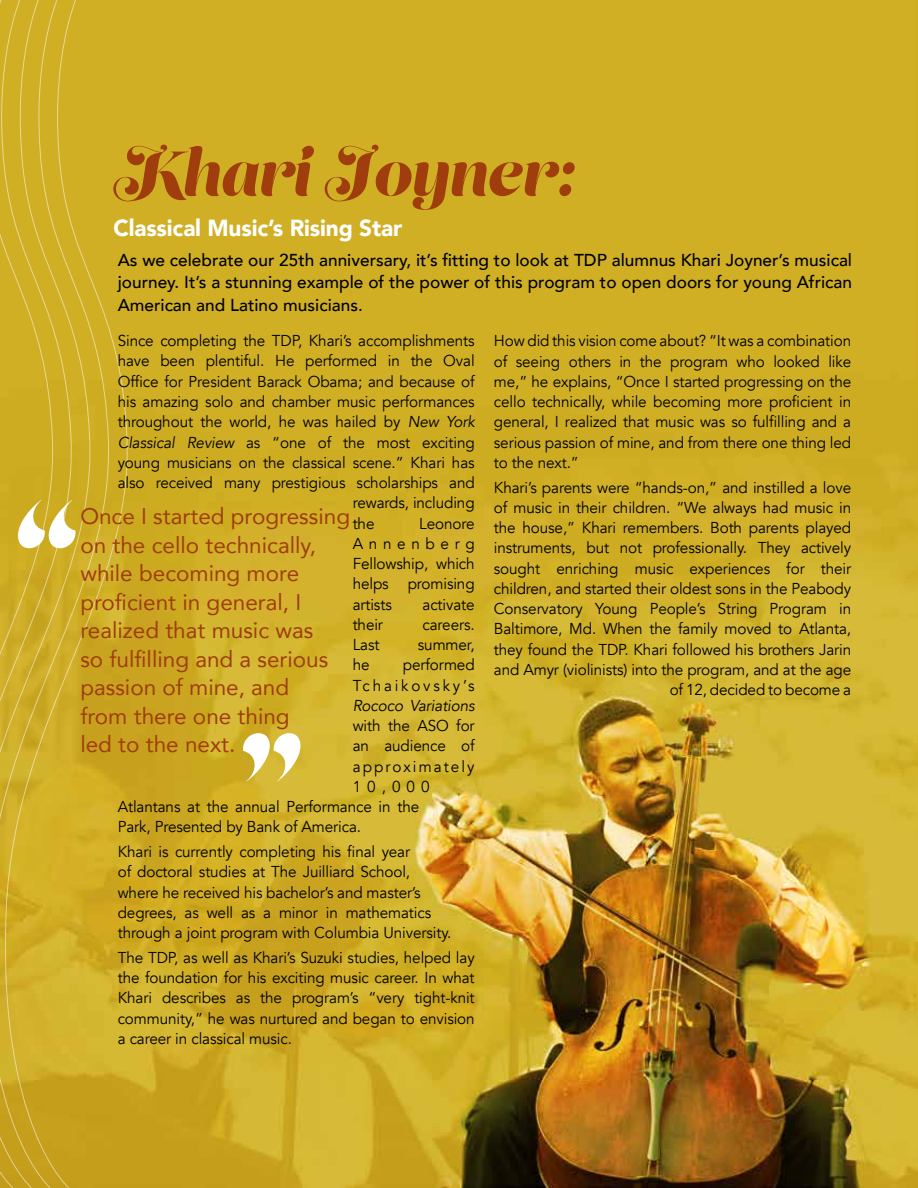
<style>
.page{position:relative;width:918px;height:1188px;background:#fff}
.page>*{position:absolute;margin:0;border:0;box-sizing:border-box;transform-origin:0 0}
.t1{font:63px "Lust Script";color:#a03d0d}
.t2{font:900 23.25px "Avenir";letter-spacing:-.005em;color:#fff}
.t3{font:22.5px/28.5px "Avenir";color:#a03d0d}
.t4{font:500 17.25px/22.5px "Avenir";color:#000;text-align:justify}
.t5{font:15.75px/20.2px "Avenir";letter-spacing:-.005em;color:#000;text-align:justify}
.t6{font:15.75px/20.2px "Avenir";letter-spacing:.13em;color:#000;text-align:right}
.t7{font:italic 15.75px "Avenir";letter-spacing:-.005em;color:#000}
.t8{font:15.75px "Avenir";letter-spacing:.135em;color:#000}
.s1{font-style:italic}
</style>
<div class="page">
<img style="left:129px;top:0;width:789px;height:1188px">
<svg style="left:0;top:0;width:129px;height:1188px;background:#cfad26"></svg>
<svg style="left:18px;top:500px;width:59px;height:48px"></svg>
<svg style="left:242px;top:733px;width:59px;height:48px"></svg>
<h1 class="t1" style="left:113px;top:132px;width:461px">Khari Joyner:</h1>
<h2 class="t2" style="left:113px;top:208px;width:290px">Classical Music’s Rising Star</h2>
<p class="t4" style="left:118px;top:247px;width:736px">As we celebrate our 25th anniversary, it’s fitting to look at TDP alumnus Khari Joyner’s musical journey. It’s a stunning example of the power of this program to open doors for young African American and Latino musicians.</p>
<p class="t5" style="left:118px;top:331px;width:359px">Since completing the TDP, Khari’s accomplishments</p>
<p class="t5" style="left:118px;top:351px;width:358px">have been plentiful. He performed in the Oval</p>
<p class="t5" style="left:118px;top:371px;width:359px">Office for President Barack Obama; and because of</p>
<p class="t5" style="left:118px;top:392px;width:359px">his amazing solo and chamber music performances</p>
<p class="t5" style="left:118px;top:412px;width:358px">throughout the world, he was hailed by <span class="s1">New York</span></p>
<p class="t5" style="left:118px;top:432px;width:359px"><span class="s1">Classical Review</span> as “one of the most exciting</p>
<p class="t5" style="left:118px;top:452px;width:358px">young musicians on the classical scene.” Khari has</p>
<p class="t5" style="left:118px;top:473px;width:359px">also received many prestigious scholarships and</p>
<p class="t5" style="left:353px;top:493px;width:124px">rewards, including</p>
<p class="t5" style="left:353px;top:513px;width:23px">the</p>
<p class="t5" style="left:494px;top:331px;width:359px">How did this vision come about? “It was a combination of seeing others in the program who looked like me,” he explains, “Once I started progressing on the cello technically, while becoming more proficient in general, I realized that music was so fulfilling and a serious passion of mine, and from there one thing led to the next.”</p>
<p class="t5" style="left:494px;top:477px;width:359px;text-align:right">Khari’s parents were “hands-on,” and instilled a love of music in their children. “We always had music in the house,” Khari remembers. Both parents played instruments, but not professionally. They actively sought enriching music experiences for their children, and started their oldest sons in the Peabody Conservatory Young People’s String Program in Baltimore, Md. When the family moved to Atlanta, they found the TDP. Khari followed his brothers Jarin and Amyr (violinists) into the program, and at the age of 12, decided to become a</p>
<h3 class="t3" style="left:80px;top:501px;width:271px">Once I started progressing on the cello technically, while becoming more proficient in general, I realized that music was<br>so fulfilling and a serious passion of mine, and<br>from there one thing<br>led to the next.</h3>
<p class="t5" style="left:353px;top:513px;width:124px;text-indent:67px">Leonore Annenberg Fellowship, which helps promising artists</p>
<p class="t5" style="left:423px;top:594px;width:54px">activate</p>
<p class="t5" style="left:353px;top:615px;width:32px">their</p>
<p class="t5" style="left:423px;top:615px;width:54px">careers.</p>
<p class="t5" style="left:353px;top:635px;width:28px">Last</p>
<p class="t5" style="left:418px;top:635px;width:58px">summer,</p>
<p class="t5" style="left:353px;top:655px;width:18px">he</p>
<p class="t6" style="left:353px;top:655px;width:124px">performed<br>Tchaikovsky’s</p>
<p class="t7" style="left:353px;top:696px;width:124px">Rococo Variations</p>
<p class="t5" style="left:353px;top:716px;width:124px">with the ASO for</p>
<p class="t5" style="left:353px;top:736px;width:124px">an audience of</p>
<p class="t8" style="left:353px;top:757px;width:123px">approximately</p>
<p class="t5" style="left:353px;top:777px;width:79px">10,000</p>
<p class="t5" style="left:118px;top:797px;width:303px">Atlantans at the annual Performance in the</p>
<p class="t5" style="left:118px;top:817px;width:245px">Park, Presented by Bank of America.</p>
<p class="t5" style="left:118px;top:842px;width:335px;text-align:left">Khari is currently completing his final year<br>of doctoral studies at The Juilliard School, where he received his bachelor’s and master’s degrees, as well as a minor in mathematics through a joint program with Columbia University.</p>
<p class="t5" style="left:118px;top:948px;width:359px">The TDP, as well as Khari’s Suzuki studies, helped lay the foundation for his exciting music career. In what Khari describes as the program’s “very tight-knit community,” he was nurtured and began to envision a career in classical music.</p>
</div>
